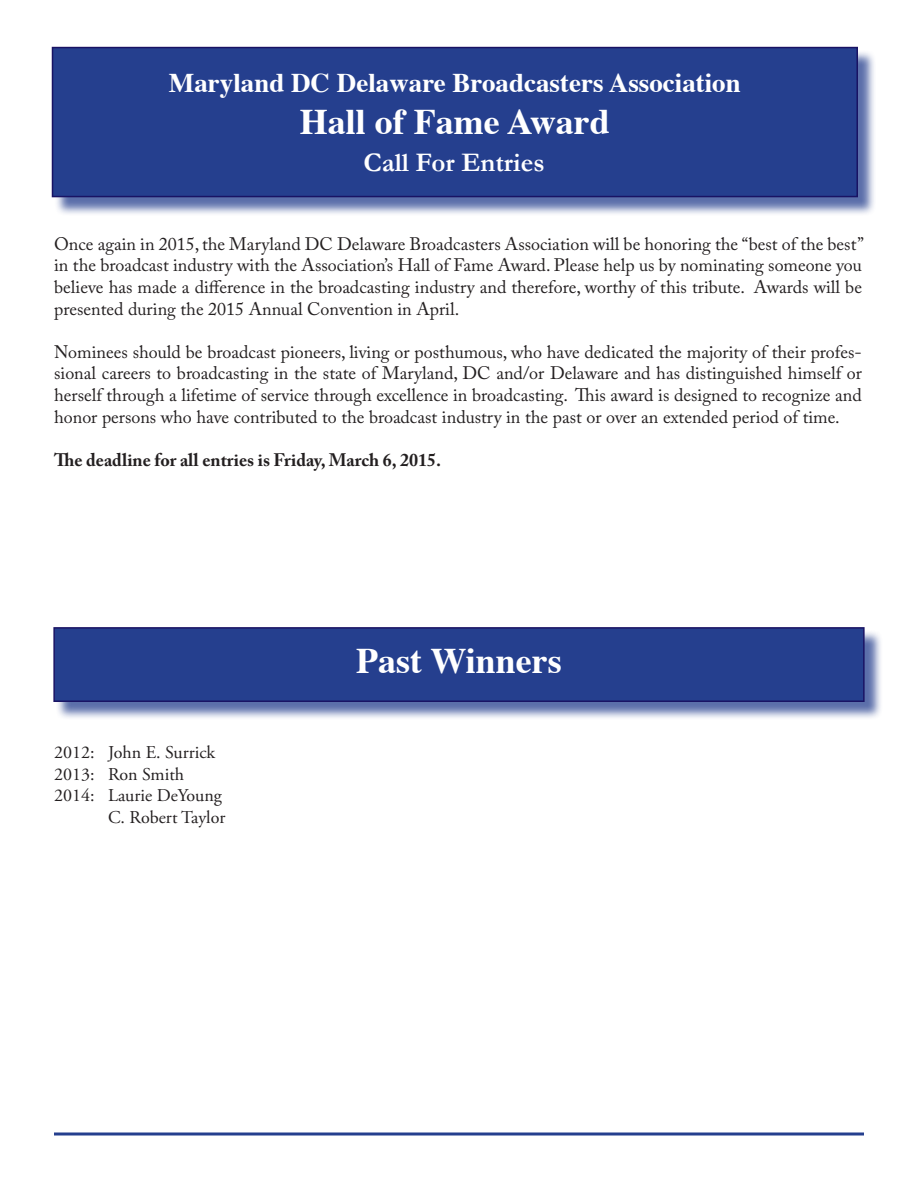
<style>
.page{position:relative;width:918px;height:1188px;background:#fff}
.page>*{position:absolute;margin:0;border:0;box-sizing:border-box;transform-origin:0 0}
.t1{font:700 36px "Times";color:#fff}
.t2{font:700 27px "Times";color:#fff}
.t3{font:700 27px "Garamond";color:#fff}
.t4{font:18px/21.6px "Adobe Caslon Pro";color:#231f20;text-align:justify}
.t5{font:18px "Adobe Garamond Pro";color:#231f20}
.t6{font:700 18px "Adobe Caslon Pro";color:#231f20}
</style>
<div class="page">
<div style="left:54px;top:49px;width:822px;height:167px;background:#253f8e;opacity:.75"></div>
<div style="left:52px;top:47px;width:806px;height:150px;background:#253f8e;border:2px solid #191364"></div>
<svg style="left:54px;top:1132px;width:810px;height:4px"></svg>
<div style="left:56px;top:629px;width:827px;height:92px;background:#253f8e;opacity:.75"></div>
<div style="left:53px;top:627px;width:812px;height:75px;background:#253f8e;border:2px solid #191364"></div>
<p class="t2" style="left:169px;top:57px;width:573px">Maryland DC Delaware Broadcasters Association</p>
<p class="t1" style="left:300px;top:87px;width:312px">Hall of Fame Award</p>
<p class="t3" style="left:364px;top:147px;width:183px">Call For Entries</p>
<p class="t4" style="left:54px;top:233px;width:811px">Once again in 2015, the Maryland DC Delaware Broadcasters Association will be honoring the “best of the best” in the broadcast industry with the Association’s Hall of Fame Award. Please help us by nominating someone you believe has made a difference in the broadcasting industry and therefore, worthy of this tribute. Awards will be presented during the 2015 Annual Convention in April.</p>
<p class="t4" style="left:54px;top:341px;width:809px">Nominees should be broadcast pioneers, living or posthumous, who have dedicated the majority of their profes&shy;sional careers to broadcasting in the state of Maryland, DC and/or Delaware and has distinguished himself or herself through a lifetime of service through excellence in broadcasting. This award is designed to recognize and honor persons who have contributed to the broadcast industry in the past or over an extended period of time.</p>
<p class="t6" style="left:54px;top:449px;width:388px">The deadline for all entries is Friday, March 6, 2015.</p>
<p class="t5" style="left:54px;top:742px;width:163px">2012: John E. Surrick</p>
<p class="t5" style="left:54px;top:763px;width:132px">2013: Ron Smith</p>
<p class="t5" style="left:54px;top:785px;width:169px">2014: Laurie DeYoung</p>
<p class="t5" style="left:108px;top:807px;width:119px">C. Robert Taylor</p>
<p class="t1" style="left:356px;top:627px;width:207px">Past Winners</p>
</div>
